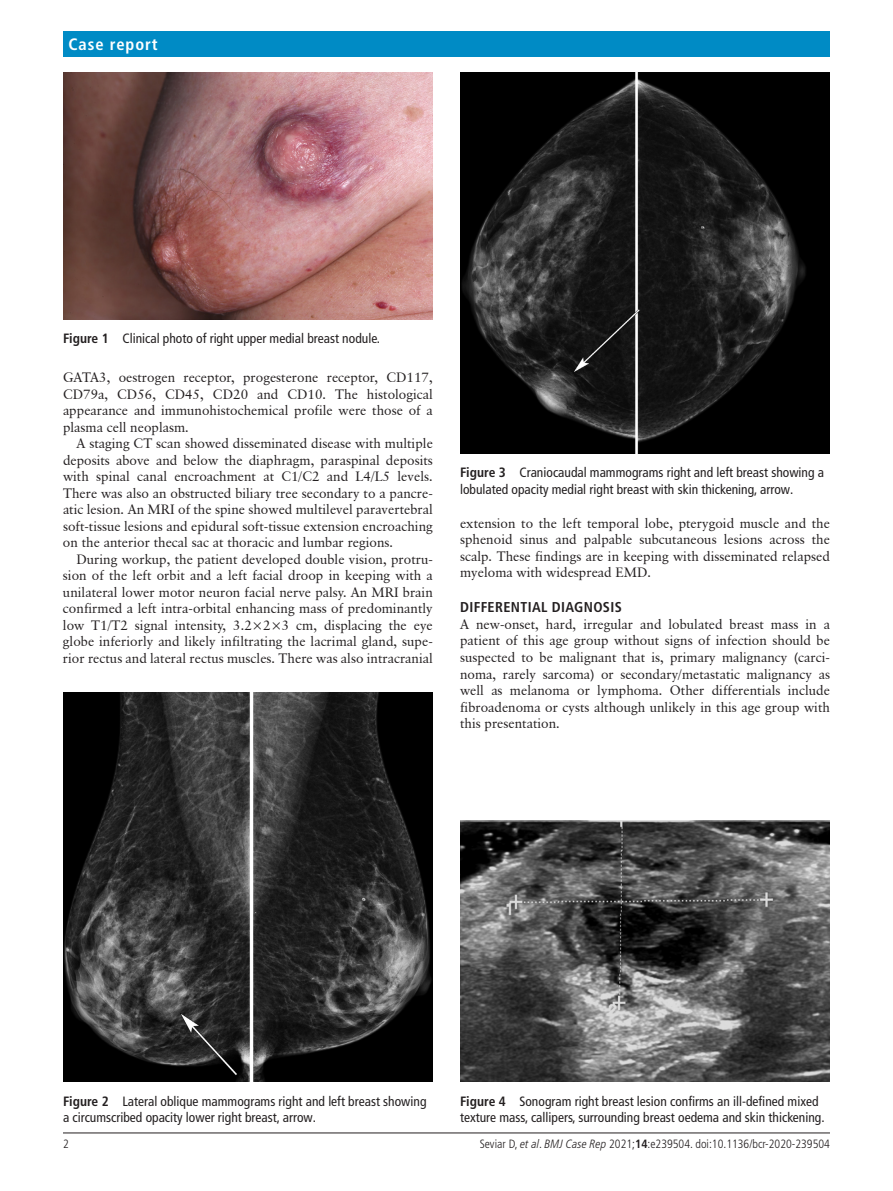
<style>
.page{position:relative;width:893px;height:1191px;background:#fff}
.page>*{position:absolute;margin:0;border:0;box-sizing:border-box;transform-origin:0 0}
.t1{font:700 condensed 16.5px "Frutiger LT Pro";letter-spacing:.055em;color:#fff}
.t2{font:700 condensed 14.25px "Frutiger LT Pro";letter-spacing:.025em;color:#231f20}
.t3{font:13.5px/16.5px "Classical Garamond BT";color:#231f20;text-align:justify}
.t4{font:condensed 13.5px/16.5px "Frutiger LT Pro";color:#231f20}
.t5{font:300 condensed 12px "Frutiger LT Pro";color:#231f20}
.s1{font-weight:700}
.s2{font-style:italic}
</style>
<div class="page">
<hr style="left:63px;top:1132px;width:767px;height:1px;background:#231f20">
<div style="left:63px;top:31px;width:767px;height:25px;background:#008bc5"></div>
<img style="left:63px;top:72px;width:370px;height:247px">
<img style="left:63px;top:692px;width:370px;height:389px">
<img style="left:460px;top:72px;width:370px;height:381px">
<img style="left:460px;top:820px;width:370px;height:261px">
<p class="t1" style="left:69px;top:34px;width:91px">Case report</p>
<p class="t4" style="left:63px;top:330px;width:319px"><span class="s1">Figure 1</span> Clinical photo of right upper medial breast nodule.</p>
<p class="t3" style="left:63px;top:369px;width:371px">GATA3, oestrogen receptor, progesterone receptor, CD117, CD79a, CD56, CD45, CD20 and CD10. The histological appearance and immunohistochemical profile were those of a plasma cell neoplasm.</p>
<p class="t3" style="left:63px;top:435px;width:371px;text-indent:14px">A staging CT scan showed disseminated disease with multiple deposits above and below the diaphragm, paraspinal deposits with spinal canal encroachment at C1/C2 and L4/L5 levels.<br>There was also an obstructed biliary tree secondary to a pancre&shy;atic lesion. An MRI of the spine showed multilevel paravertebral soft-tissue lesions and epidural soft-tissue extension encroaching on the anterior thecal sac at thoracic and lumbar regions.</p>
<p class="t3" style="left:63px;top:551px;width:371px;text-indent:14px">During workup, the patient developed double vision, protru&shy;sion of the left orbit and a left facial droop in keeping with a unilateral lower motor neuron facial nerve palsy. An MRI brain confirmed a left intra-orbital enhancing mass of predominantly low T1/T2 signal intensity, 3.2×2×3 cm, displacing the eye globe inferiorly and likely infiltrating the lacrimal gland, supe&shy;rior rectus and lateral rectus muscles. There was also intracranial</p>
<p class="t4" style="left:460px;top:464px;width:366px"><span class="s1">Figure 3</span> Craniocaudal mammograms right and left breast showing a lobulated opacity medial right breast with skin thickening, arrow.</p>
<p class="t3" style="left:460px;top:514px;width:371px">extension to the left temporal lobe, pterygoid muscle and the sphenoid sinus and palpable subcutaneous lesions across the scalp. These findings are in keeping with disseminated relapsed myeloma with widespread EMD.</p>
<p class="t2" style="left:460px;top:599px;width:163px">DIFFERENTIAL DIAGNOSIS</p>
<p class="t3" style="left:460px;top:616px;width:371px">A new-onset, hard, irregular and lobulated breast mass in a patient of this age group without signs of infection should be suspected to be malignant that is, primary malignancy (carci&shy;noma, rarely sarcoma) or secondary/metastatic malignancy as well as melanoma or lymphoma. Other differentials include fibroadenoma or cysts although unlikely in this age group with this presentation.</p>
<p class="t4" style="left:63px;top:1092px;width:365px"><span class="s1">Figure 2</span> Lateral oblique mammograms right and left breast showing a circumscribed opacity lower right breast, arrow.</p>
<p class="t4" style="left:460px;top:1092px;width:366px"><span class="s1">Figure 4</span> Sonogram right breast lesion confirms an ill-defined mixed texture mass, callipers, surrounding breast oedema and skin thickening.</p>
<p class="t5" style="left:63px;top:1136px;width:7px">2</p>
<p class="t5" style="left:480px;top:1136px;width:352px">Seviar D, <span class="s2">et al</span>. <span class="s2">BMJ Case Rep</span> 2021;<span class="s1">14</span>:e239504. doi:10.1136/bcr-2020-239504</p>
</div>
